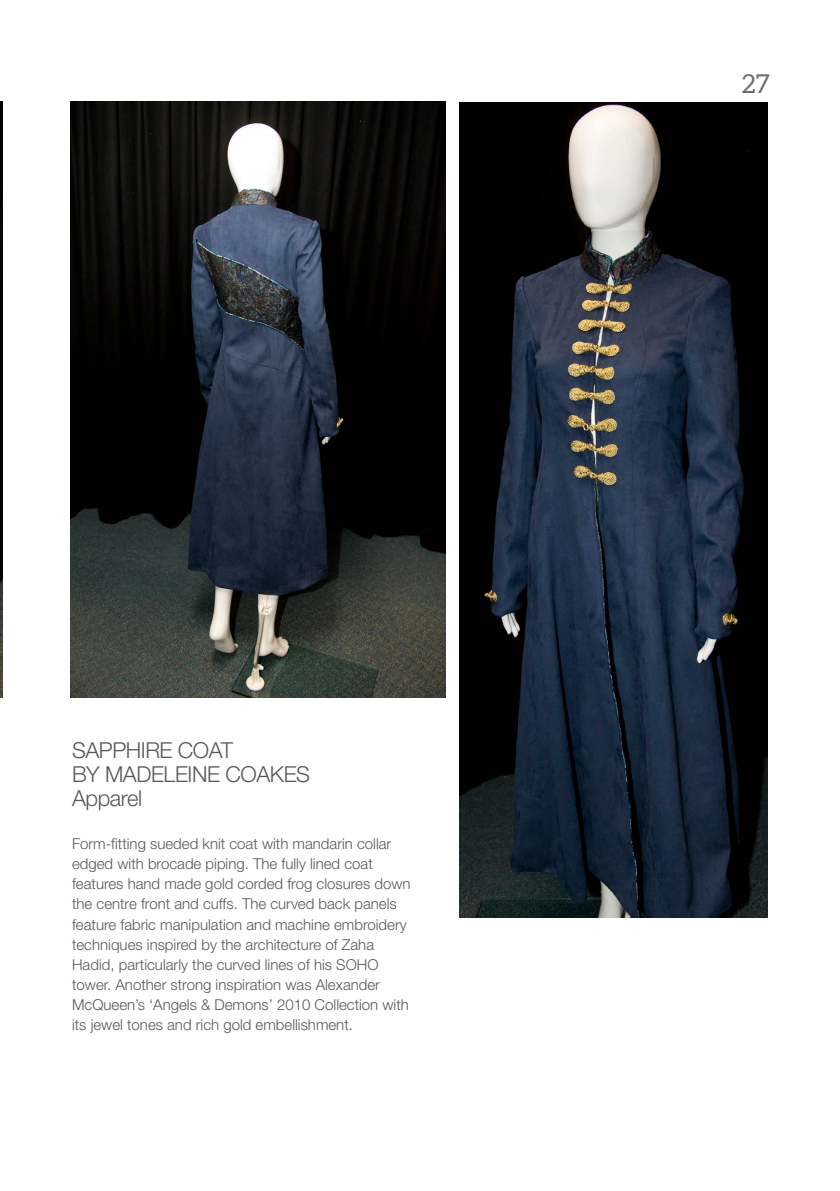
<style>
.page{position:relative;width:840px;height:1191px;background:#fff}
.page>*{position:absolute;margin:0;border:0;box-sizing:border-box;transform-origin:0 0}
.t1{font:26px "Aleo";color:#6c6d70}
.t2{font:300 22px "Helvetica Neue LT Std";letter-spacing:-.02em;color:#57585a}
.t3{font:300 15px/20px "Helvetica Neue LT Std";color:#57585a}
</style>
<div class="page">
<img style="left:0;top:102px;width:2px;height:595px">
<img style="left:459px;top:102px;width:308px;height:816px">
<img style="left:71px;top:102px;width:374px;height:595px">
<p class="t2" style="left:72px;top:737px;width:162px">SAPPHIRE COAT</p>
<p class="t2" style="left:72px;top:761px;width:239px">BY MADELEINE COAKES</p>
<p class="t2" style="left:72px;top:785px;width:71px">Apparel</p>
<p class="t3" style="left:72px;top:834px;width:340px">Form-fitting sueded knit coat with mandarin collar edged with brocade piping. The fully lined coat features hand made gold corded frog closures down the centre front and cuffs. The curved back panels feature fabric manipulation and machine embroidery techniques inspired by the architecture of Zaha Hadid, particularly the curved lines of his SOHO tower. Another strong inspiration was Alexander McQueen’s ‘Angels &amp; Demons’ 2010 Collection with its jewel tones and rich gold embellishment.</p>
<h1 class="t1" style="left:741px;top:69px;width:29px">27</h1>
</div>
